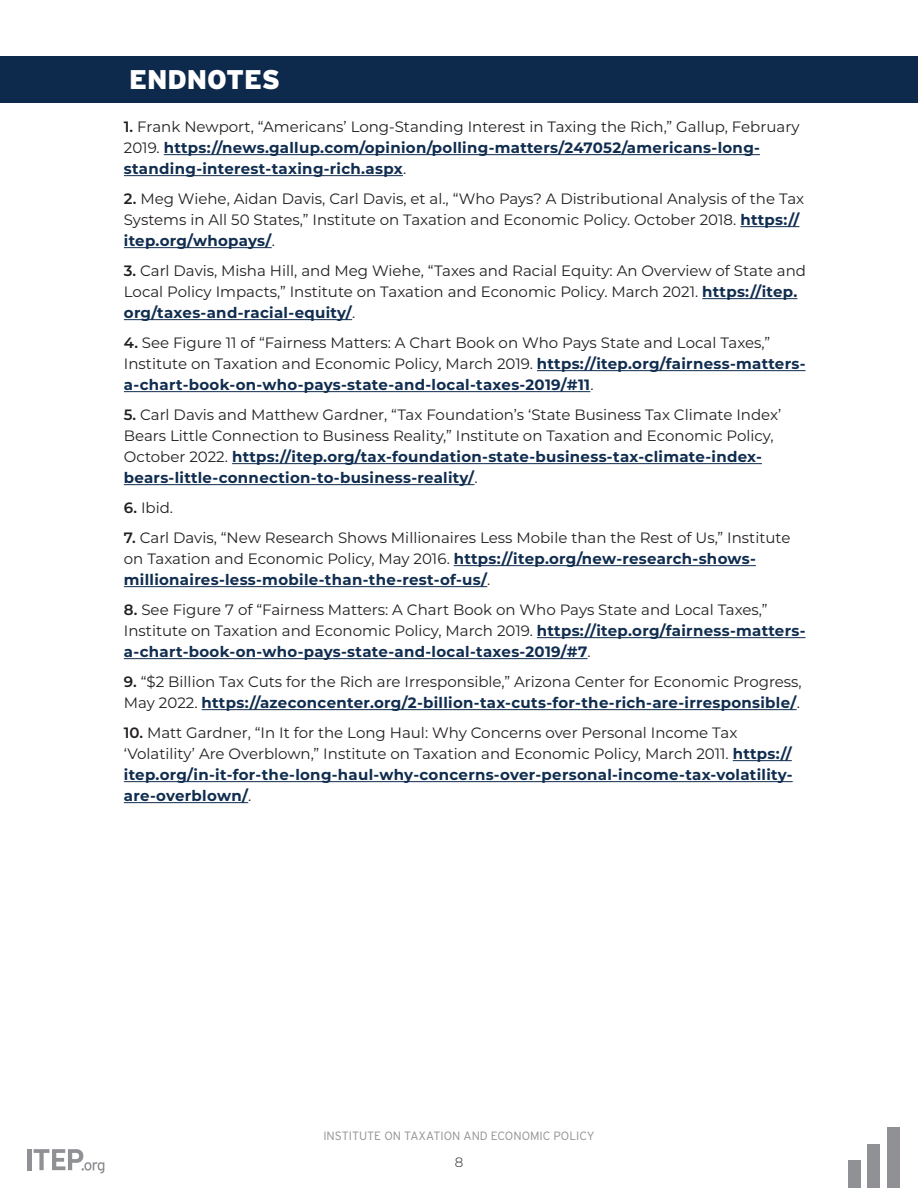
<style>
.page{position:relative;width:918px;height:1188px;background:#fff}
.page>*{position:absolute;margin:0;border:0;box-sizing:border-box;transform-origin:0 0}
.Overview{font:900 27px "Interstate";color:#fff}
.Body{font:15px/21px "Montserrat";color:#231f20}
.Body-2{font:700 15px/21px "Montserrat";letter-spacing:.02em;color:#102d4f}
.t1{font:300 13.5px "Montserrat";color:#231f20}
.t2{font:300 12px "Interstate";color:#8f9194}
.s1{font-weight:600;color:#231f20}
.s2{font-weight:400;color:#231f20}
.s3{font-weight:600}
.s4{font-weight:700;color:#102d4f}
</style>
<div class="page">
<div style="left:27px;top:1149px;width:5px;height:21px;background:#8f9194"></div>
<svg style="left:34px;top:1149px;width:70px;height:24px"></svg>
<div style="left:887px;top:1127px;width:13px;height:61px;background:#8f9194"></div>
<div style="left:868px;top:1144px;width:12px;height:44px;background:#8f9194"></div>
<div style="left:848px;top:1160px;width:13px;height:28px;background:#8f9194"></div>
<div style="left:0;top:56px;width:918px;height:47px;background:#0d2a4c"></div>
<hr style="left:164px;top:154px;width:596px;height:1px;background:#102d4f">
<hr style="left:124px;top:175px;width:279px;height:1px;background:#102d4f">
<hr style="left:740px;top:226px;width:59px;height:1px;background:#102d4f">
<hr style="left:124px;top:247px;width:148px;height:1px;background:#102d4f">
<hr style="left:702px;top:298px;width:95px;height:1px;background:#102d4f">
<hr style="left:124px;top:319px;width:228px;height:1px;background:#102d4f">
<hr style="left:537px;top:370px;width:269px;height:1px;background:#102d4f">
<hr style="left:124px;top:391px;width:466px;height:1px;background:#102d4f">
<hr style="left:232px;top:463px;width:530px;height:1px;background:#102d4f">
<hr style="left:124px;top:484px;width:350px;height:1px;background:#102d4f">
<hr style="left:454px;top:565px;width:302px;height:1px;background:#102d4f">
<hr style="left:124px;top:586px;width:363px;height:1px;background:#102d4f">
<hr style="left:537px;top:637px;width:269px;height:1px;background:#102d4f">
<hr style="left:124px;top:658px;width:464px;height:1px;background:#102d4f">
<hr style="left:202px;top:709px;width:595px;height:1px;background:#102d4f">
<hr style="left:733px;top:760px;width:59px;height:1px;background:#102d4f">
<hr style="left:124px;top:781px;width:669px;height:1px;background:#102d4f">
<hr style="left:124px;top:802px;width:124px;height:1px;background:#102d4f">
<p class="Overview" style="left:129px;top:64px;width:153px">ENDNOTES</p>
<p class="Body-2" style="left:124px;top:116px;width:677px"><span class="s1">1.</span> <span class="s2">Frank Newport, “Americans’ Long-Standing Interest in Taxing the Rich,” Gallup, February<br>2019.</span> https://news.gallup.com/opinion/polling-matters/247052/americans-long&shy;standing-interest-taxing-rich.aspx<span class="s2">.</span></p>
<p class="Body" style="left:124px;top:188px;width:682px"><span class="s3">2.</span> Meg Wiehe, Aidan Davis, Carl Davis, et al., “Who Pays? A Distributional Analysis of the Tax<br>Systems in All 50 States,” Institute on Taxation and Economic Policy. October 2018. <span class="s4">https:// itep.org/whopays/</span>.</p>
<p class="Body" style="left:124px;top:260px;width:684px"><span class="s3">3.</span> Carl Davis, Misha Hill, and Meg Wiehe, “Taxes and Racial Equity: An Overview of State and<br>Local Policy Impacts,” Institute on Taxation and Economic Policy. March 2021. <span class="s4">https://itep. org/taxes-and-racial-equity/</span>.</p>
<p class="Body" style="left:124px;top:332px;width:683px"><span class="s3">4.</span> See Figure 11 of “Fairness Matters: A Chart Book on Who Pays State and Local Taxes,”<br>Institute on Taxation and Economic Policy, March 2019. <span class="s4">https://itep.org/fairness-matters&shy;a-chart-book-on-who-pays-state-and-local-taxes-2019/#11</span>.</p>
<p class="Body" style="left:124px;top:404px;width:659px"><span class="s3">5.</span> Carl Davis and Matthew Gardner, “Tax Foundation’s ‘State Business Tax Climate Index’ Bears Little Connection to Business Reality,” Institute on Taxation and Economic Policy, October 2022. <span class="s4">https://itep.org/tax-foundation-state-business-tax-climate-index&shy;bears-little-connection-to-business-reality/</span>.</p>
<p class="Body" style="left:124px;top:497px;width:51px"><span class="s3">6.</span> Ibid.</p>
<p class="Body" style="left:124px;top:527px;width:668px"><span class="s3">7.</span> Carl Davis, “New Research Shows Millionaires Less Mobile than the Rest of Us,” Institute on Taxation and Economic Policy, May 2016. <span class="s4">https://itep.org/new-research-shows&shy;millionaires-less-mobile-than-the-rest-of-us/</span>.</p>
<p class="Body" style="left:124px;top:599px;width:683px"><span class="s3">8.</span> See Figure 7 of “Fairness Matters: A Chart Book on Who Pays State and Local Taxes,”<br>Institute on Taxation and Economic Policy, March 2019. <span class="s4">https://itep.org/fairness-matters&shy;a-chart-book-on-who-pays-state-and-local-taxes-2019/#7</span>.</p>
<p class="Body" style="left:124px;top:671px;width:679px"><span class="s3">9.</span> “$2 Billion Tax Cuts for the Rich are Irresponsible,” Arizona Center for Economic Progress,<br>May 2022. <span class="s4">https://azeconcenter.org/2-billion-tax-cuts-for-the-rich-are-irresponsible/</span>.</p>
<p class="Body" style="left:124px;top:722px;width:670px"><span class="s3">10.</span> Matt Gardner, “In It for the Long Haul: Why Concerns over Personal Income Tax ‘Volatility’ Are Overblown,” Institute on Taxation and Economic Policy, March 2011. <span class="s4">https:// itep.org/in-it-for-the-long-haul-why-concerns-over-personal-income-tax-volatility&shy;are-overblown/</span>.</p>
<p class="t2" style="left:323px;top:1129px;width:273px">INSTITUTE ON TAXATION AND ECONOMIC POLICY</p>
<p class="t1" style="left:455px;top:1153px;width:10px">8</p>
</div>
